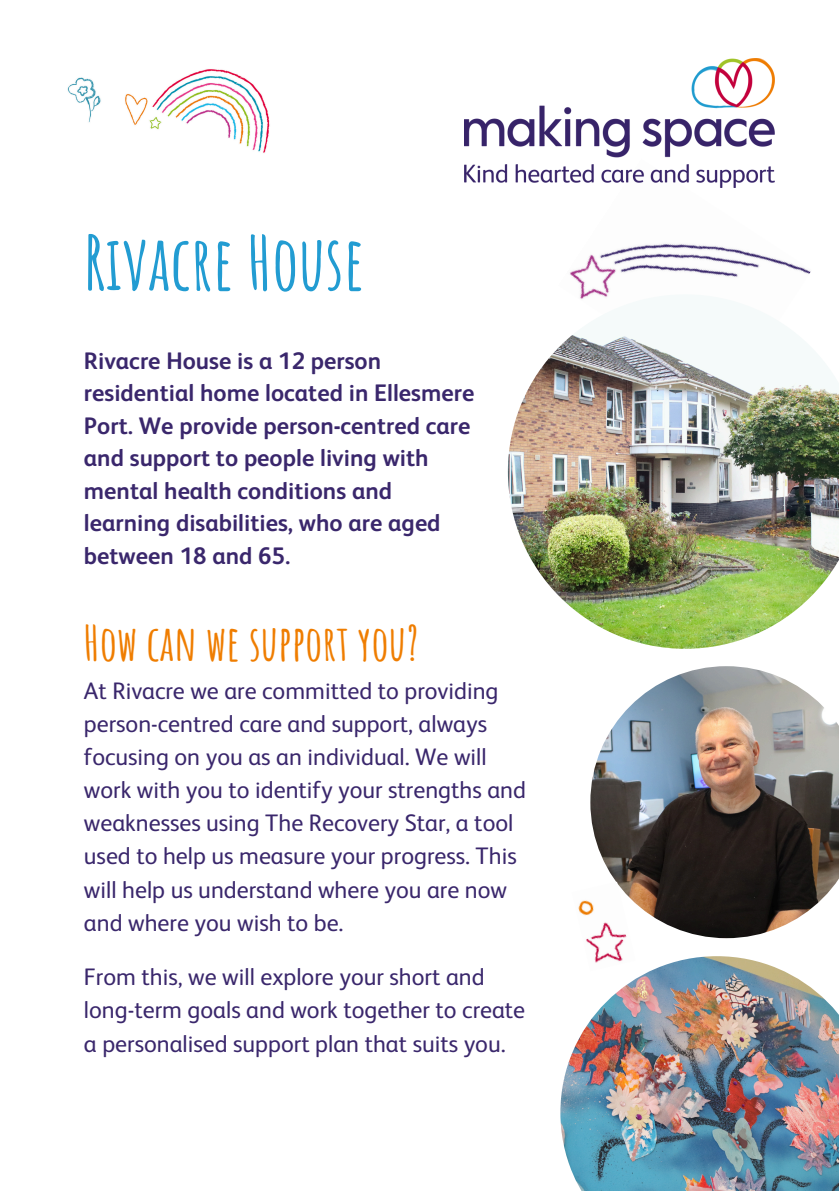
<style>
.page{position:relative;width:839px;height:1191px;background:#fff}
.page>*{position:absolute;margin:0;border:0;box-sizing:border-box;transform-origin:0 0}
.t1{font:700 74px "Amatic SC";color:#229cd2}
.t2{font:700 48px "Amatic SC";color:#ef7d00}
.t3{font:24px/33.2px "FS Albert";color:#3a276c}
.t4{font:700 24px/32.6px "FS Albert";color:#3a276c}
</style>
<div class="page">
<img style="left:570px;top:170px;width:241px;height:124px">
<img style="left:465px;top:59px;width:309px;height:129px">
<img style="left:508px;top:294px;width:330px;height:355px">
<img style="left:560px;top:956px;width:278px;height:235px">
<img style="left:590px;top:666px;width:248px;height:272px">
<img style="left:571px;top:882px;width:64px;height:89px">
<img style="left:67px;top:69px;width:203px;height:84px">
<p class="t1" style="left:84px;top:215px;width:282px">Rivacre House</p>
<p class="t4" style="left:84px;top:346px;width:392px">Rivacre House is a 12 person residential home located in Ellesmere<br>Port. We provide person-centred care and support to people living with mental health conditions and learning disabilities, who are aged between 18 and 65.</p>
<p class="t2" style="left:84px;top:613px;width:336px">How can we support you?</p>
<p class="t3" style="left:84px;top:676px;width:443px">At Rivacre we are committed to providing person-centred care and support, always focusing on you as an individual. We will work with you to identify your strengths and weaknesses using The Recovery Star, a tool used to help us measure your progress. This will help us understand where you are now and where you wish to be.</p>
<p class="t3" style="left:84px;top:962px;width:443px">From this, we will explore your short and long-term goals and work together to create a personalised support plan that suits you.</p>
</div>
